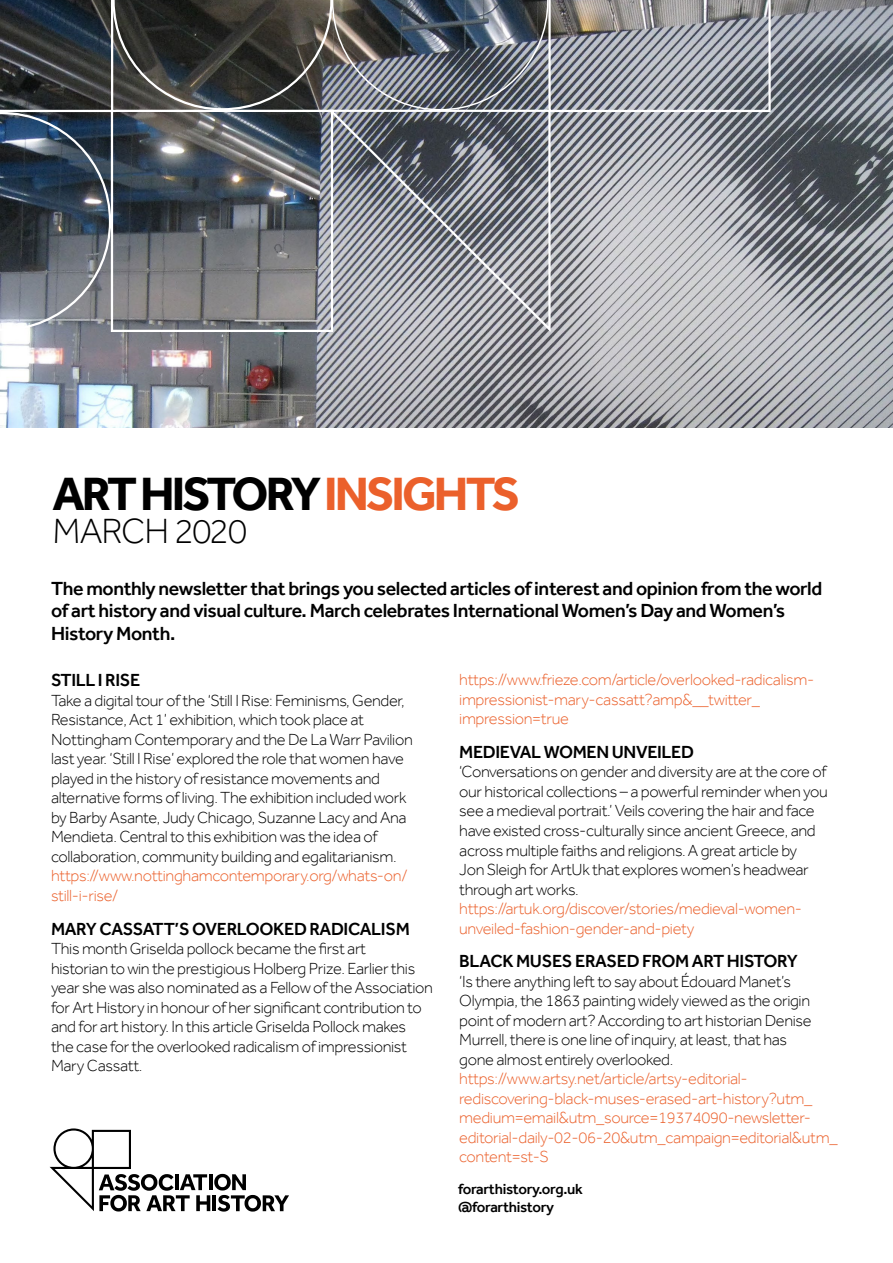
<style>
.page{position:relative;width:893px;height:1263px;background:#fff}
.page>*{position:absolute;margin:0;border:0;box-sizing:border-box;transform-origin:0 0}
.t1{font:700 48px "Effra";letter-spacing:-.06em;color:#000}
.t2{font:300 36px "Effra";letter-spacing:-.025em;color:#000}
.t3{font:500 19.5px/22.5px "Effra";letter-spacing:-.02em;color:#000}
.t4{font:500 18px "Effra";letter-spacing:-.02em;color:#000}
.t5{font:300 16.5px/19.5px "Effra";letter-spacing:-.02em;color:#000}
.t6{font:300 16.5px/19.5px "Effra";letter-spacing:-.02em;color:#eb602b}
.t7{font:500 15px/18px "Effra";letter-spacing:-.02em;color:#000}
.s1{color:#eb602b}
</style>
<div class="page">
<svg style="left:50px;top:1128px;width:239px;height:83px"></svg>
<img style="left:0;top:0;width:893px;height:427px">
<img style="left:0;top:0;width:771px;height:331px">
<svg style="left:326px;top:109px;width:227px;height:223px;background:#888b93"></svg>
<h1 class="t1" style="left:52px;top:465px;width:469px">ART HISTORY <span class="s1">INSIGHTS</span></h1>
<h2 class="t2" style="left:52px;top:510px;width:196px">MARCH 2020</h2>
<p class="t3" style="left:51px;top:577px;width:773px">The monthly newsletter that brings you selected articles of interest and opinion from the world of art history and visual culture. March celebrates International Women’s Day and Women’s<br>History Month.</p>
<p class="t4" style="left:51px;top:669px;width:91px">STILL I RISE</p>
<p class="t5" style="left:51px;top:690px;width:363px">Take a digital tour of the ‘Still I Rise: Feminisms, Gender, Resistance, Act 1’ exhibition, which took place at Nottingham Contemporary and the De La Warr Pavilion last year. ‘Still I Rise’ explored the role that women have played in the history of resistance movements and alternative forms of living. The exhibition included work by Barby Asante, Judy Chicago, Suzanne Lacy and Ana Mendieta. Central to this exhibition was the idea of collaboration, community building and egalitarianism.</p>
<p class="t6" style="left:51px;top:866px;width:358px">https://www.nottinghamcontemporary.org/whats-on/ still-i-rise/</p>
<p class="t4" style="left:51px;top:918px;width:360px">MARY CASSATT’S OVERLOOKED RADICALISM</p>
<p class="t5" style="left:51px;top:938px;width:384px">This month Griselda pollock became the first art<br>historian to win the prestigious Holberg Prize. Earlier this year she was also nominated as a Fellow of the Association for Art History in honour of her significant contribution to and for art history. In this article Griselda Pollock makes the case for the overlooked radicalism of impressionist Mary Cassatt.</p>
<p class="t6" style="left:459px;top:670px;width:357px">https://www.frieze.com/article/overlooked-radicalism&shy;impressionist-mary-cassatt?amp&amp;__twitter_ impression=true</p>
<p class="t4" style="left:459px;top:741px;width:236px">MEDIEVAL WOMEN UNVEILED</p>
<p class="t5" style="left:459px;top:762px;width:370px">‘Conversations on gender and diversity are at the core of our historical collections – a powerful reminder when you see a medieval portrait.’ Veils covering the hair and face have existed cross-culturally since ancient Greece, and across multiple faiths and religions. A great article by<br>Jon Sleigh for ArtUk that explores women’s headwear through art works.</p>
<p class="t6" style="left:459px;top:898px;width:344px">https://artuk.org/discover/stories/medieval-women&shy;unveiled-fashion-gender-and-piety</p>
<p class="t4" style="left:459px;top:950px;width:340px">BLACK MUSES ERASED FROM ART HISTORY</p>
<p class="t5" style="left:459px;top:971px;width:354px">‘Is there anything left to say about Édouard Manet’s Olympia, the 1863 painting widely viewed as the origin point of modern art? According to art historian Denise Murrell, there is one line of inquiry, at least, that has gone almost entirely overlooked.</p>
<p class="t6" style="left:459px;top:1069px;width:380px">https://www.artsy.net/article/artsy-editorial&shy;rediscovering-black-muses-erased-art-history?utm_ medium=email&amp;utm_source=19374090-newsletter&shy;editorial-daily-02-06-20&amp;utm_campaign=editorial&amp;utm_ content=st-S</p>
<p class="t7" style="left:458px;top:1179px;width:126px">forarthistory.org.uk @forarthistory</p>
</div>
